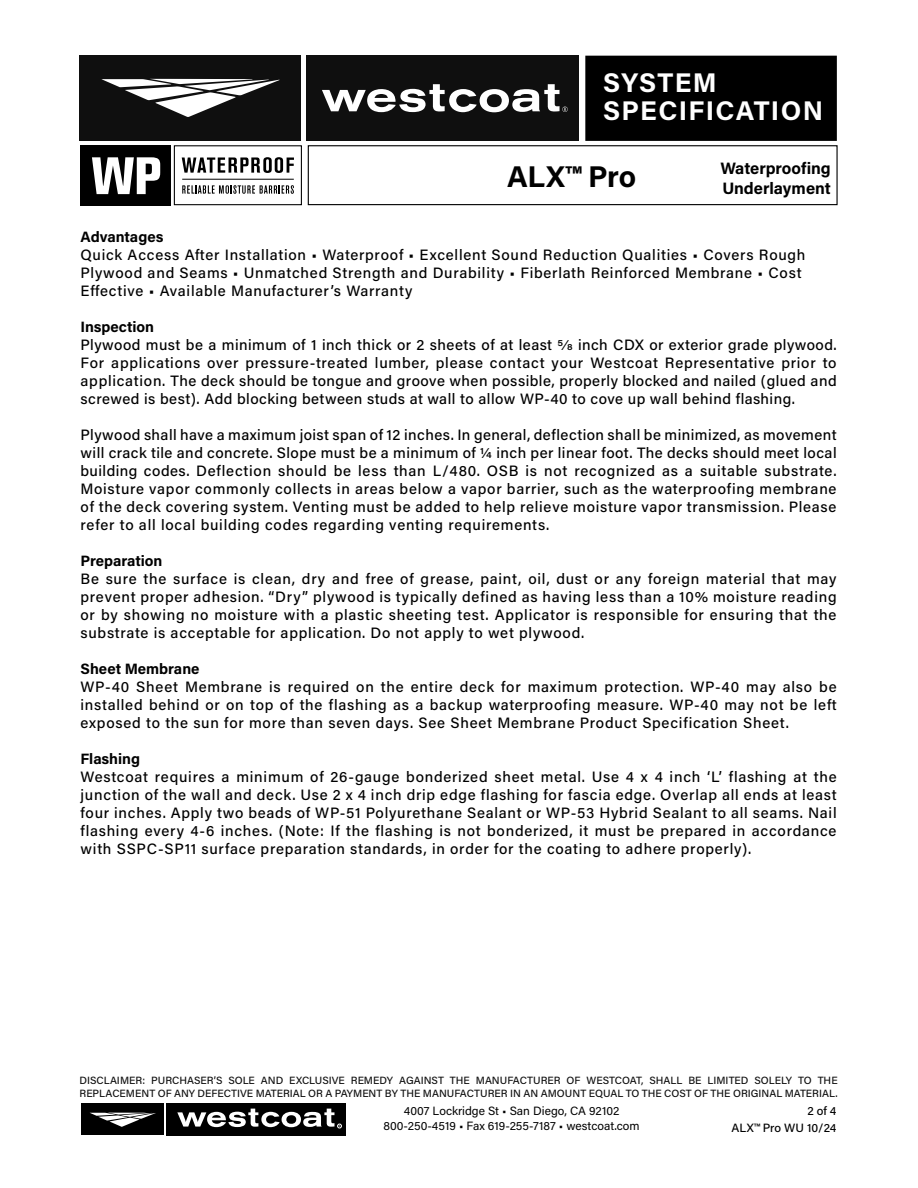
<style>
.page{position:relative;width:918px;height:1188px;background:#fff}
.page>*{position:absolute;margin:0;border:0;box-sizing:border-box;transform-origin:0 0}
.t1{font:700 30px "Acumin Pro";letter-spacing:-.005em;color:#000}
.t2{font:700 27px/28.5px "Acumin Pro";letter-spacing:.05em;color:#fff}
.t3{font:700 16.5px "Acumin Pro";color:#000}
.t4{font:500 15px/18px "Acumin Pro";letter-spacing:.05em;color:#000;text-align:justify}
.t5{font:700 15px "Acumin Pro";color:#000}
.t6{font:12px "Acumin Pro";color:#000}
.t7{font:500 12px "Acumin Pro";color:#000}
.t8{font:500 10.5px/12.6px "Acumin Pro";color:#0f0f0f}
.t9{font:3px "Myriad";color:#fff}
</style>
<div class="page">
<div style="left:308px;top:145px;width:530px;height:60px;border:1px solid #000"></div>
<div style="left:81px;top:1104px;width:83px;height:31px;background:#000"></div>
<svg style="left:90px;top:1113px;width:66px;height:14px"></svg>
<div style="left:166px;top:1104px;width:180px;height:31px;background:#000"></div>
<svg style="left:177px;top:1109px;width:165px;height:19px"></svg>
<div style="left:174px;top:145px;width:128px;height:60px;border:1px solid #000"></div>
<svg style="left:182px;top:157px;width:112px;height:16px"></svg>
<hr style="left:182px;top:179px;width:112px;height:1px;background:#000">
<svg style="left:182px;top:185px;width:112px;height:9px"></svg>
<div style="left:81px;top:145px;width:90px;height:60px;background:#000"></div>
<svg style="left:92px;top:157px;width:68px;height:37px"></svg>
<div style="left:587px;top:57px;width:248px;height:82px;background:#000"></div>
<div style="left:585px;top:56px;width:252px;height:85px;border:3px solid #000"></div>
<div style="left:307px;top:56px;width:272px;height:85px;background:#0f0f0f"></div>
<svg style="left:322px;top:84px;width:246px;height:28px"></svg>
<div style="left:80px;top:56px;width:221px;height:85px;background:#0f0f0f"></div>
<svg style="left:101px;top:79px;width:179px;height:38px"></svg>
<h2 class="t2" style="left:603px;top:67px;width:221px">SYSTEM<br>SPECIFICATION</h2>
<h1 class="t1" style="left:507px;top:156px;width:131px">ALX™ Pro</h1>
<p class="t3" style="left:721px;top:157px;width:112px">Waterproofing</p>
<p class="t3" style="left:722px;top:177px;width:110px">Underlayment</p>
<p class="t5" style="left:81px;top:226px;width:84px">Advantages</p>
<p class="t4" style="left:81px;top:245px;width:727px;text-align:left">Quick Access After Installation • Waterproof • Excellent Sound Reduction Qualities • Covers Rough<br>Plywood and Seams • Unmatched Strength and Durability • Fiberlath Reinforced Membrane • Cost<br>Effective • Available Manufacturer’s Warranty</p>
<p class="t5" style="left:81px;top:316px;width:75px">Inspection</p>
<p class="t4" style="left:81px;top:335px;width:758px">Plywood must be a minimum of 1 inch thick or 2 sheets of at least 5/8 inch CDX or exterior grade plywood.<br>For applications over pressure-treated lumber, please contact your Westcoat Representative prior to application. The deck should be tongue and groove when possible, properly blocked and nailed (glued and screwed is best). Add blocking between studs at wall to allow WP-40 to cove up wall behind flashing.</p>
<p class="t4" style="left:81px;top:425px;width:758px">Plywood shall have a maximum joist span of 12 inches. In general, deflection shall be minimized, as movement will crack tile and concrete. Slope must be a minimum of ¼ inch per linear foot. The decks should meet local building codes. Deflection should be less than L/480. OSB is not recognized as a suitable substrate.<br>Moisture vapor commonly collects in areas below a vapor barrier, such as the waterproofing membrane of the deck covering system. Venting must be added to help relieve moisture vapor transmission. Please refer to all local building codes regarding venting requirements.</p>
<p class="t5" style="left:81px;top:550px;width:83px">Preparation</p>
<p class="t4" style="left:81px;top:569px;width:758px">Be sure the surface is clean, dry and free of grease, paint, oil, dust or any foreign material that may prevent proper adhesion. “Dry” plywood is typically defined as having less than a 10% moisture reading or by showing no moisture with a plastic sheeting test. Applicator is responsible for ensuring that the substrate is acceptable for application. Do not apply to wet plywood.</p>
<p class="t5" style="left:81px;top:658px;width:121px">Sheet Membrane</p>
<p class="t4" style="left:81px;top:677px;width:758px">WP-40 Sheet Membrane is required on the entire deck for maximum protection. WP-40 may also be installed behind or on top of the flashing as a backup waterproofing measure. WP-40 may not be left exposed to the sun for more than seven days. See Sheet Membrane Product Specification Sheet.</p>
<p class="t5" style="left:81px;top:748px;width:61px">Flashing</p>
<p class="t4" style="left:81px;top:767px;width:758px">Westcoat requires a minimum of 26-gauge bonderized sheet metal. Use 4 x 4 inch ‘L’ flashing at the junction of the wall and deck. Use 2 x 4 inch drip edge flashing for fascia edge. Overlap all ends at least four inches. Apply two beads of WP-51 Polyurethane Sealant or WP-53 Hybrid Sealant to all seams. Nail flashing every 4-6 inches. (Note: If the flashing is not bonderized, it must be prepared in accordance with SSPC-SP11 surface preparation standards, in order for the coating to adhere properly).</p>
<p class="t8" style="left:80px;top:1074px;width:760px">DISCLAIMER: PURCHASER’S SOLE AND EXCLUSIVE REMEDY AGAINST THE MANUFACTURER OF WESTCOAT, SHALL BE LIMITED SOLELY TO THE<br>REPLACEMENT OF ANY DEFECTIVE MATERIAL OR A PAYMENT BY THE MANUFACTURER IN AN AMOUNT EQUAL TO THE COST OF THE ORIGINAL MATERIAL.</p>
<p class="t9" style="left:339px;top:1125px;width:3px">R</p>
<p class="t7" style="left:731px;top:1119px;width:107px">ALX™ Pro WU 10/24</p>
<p class="t6" style="left:404px;top:1103px;width:217px">4007 Lockridge St • San Diego, CA 92102</p>
<p class="t7" style="left:807px;top:1103px;width:31px">2 of 4</p>
<p class="t6" style="left:384px;top:1117px;width:258px">800-250-4519 • Fax 619-255-7187 • westcoat.com</p>
</div>
